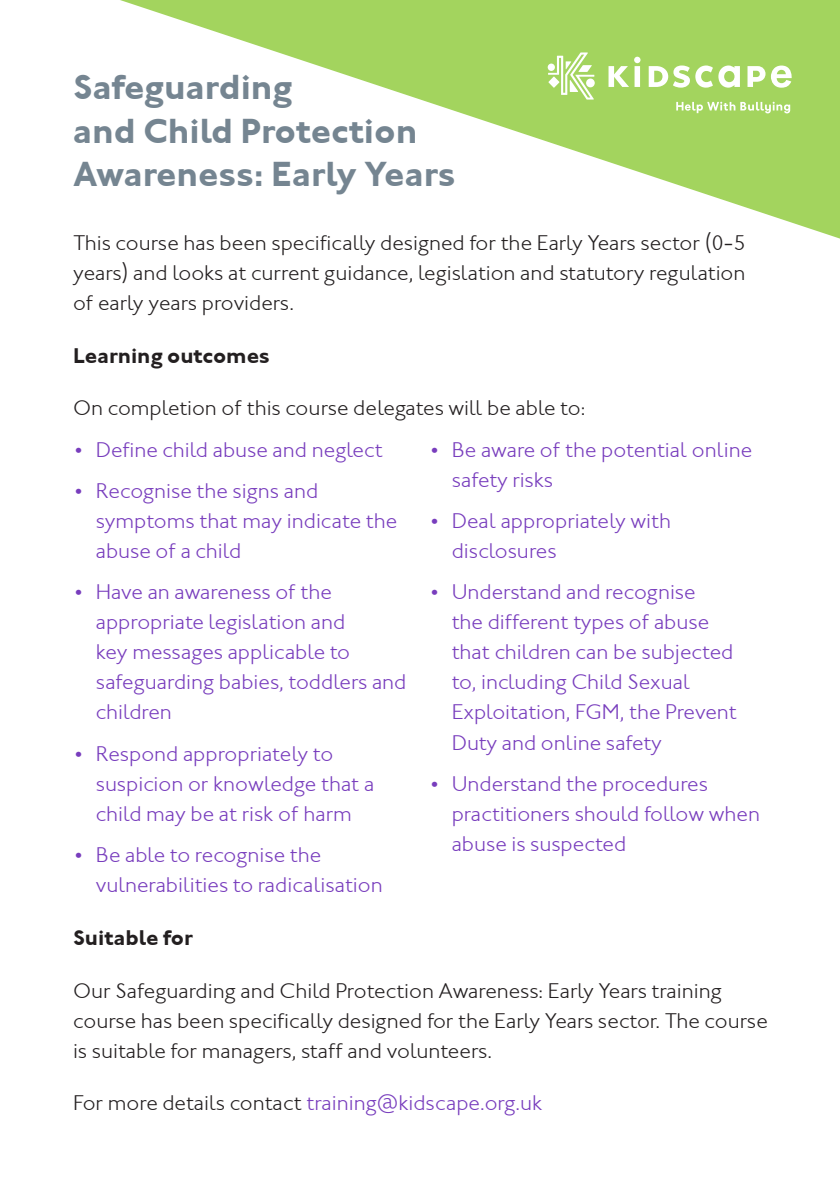
<style>
.page{position:relative;width:840px;height:1191px;background:#fff}
.page>*{position:absolute;margin:0;border:0;box-sizing:border-box;transform-origin:0 0}
.grey_head{font:36px/43.2px "Johnston ITCTT Bold";color:#758591}
.bullets_2col_split{font:22px/30px "Johnston ITCTT Light";color:#783dbd}
.body_text{font:22px/30px "Johnston ITCTT Light";color:#231f20;text-align:justify}
.body_text-2{font:22px "Johnston ITCTT Light";color:#783dbd}
.body_text-3{font:22px "Johnston ITCTT Bold";color:#231f20}
.s1{color:#231f20}
</style>
<div class="page">
<svg style="left:120px;top:0;width:719px;height:239px"></svg>
<svg style="left:676px;top:102px;width:113px;height:11px"></svg>
<svg style="left:608px;top:57px;width:32px;height:30px"></svg>
<svg style="left:648px;top:65px;width:41px;height:23px"></svg>
<svg style="left:695px;top:65px;width:17px;height:23px"></svg>
<svg style="left:718px;top:65px;width:21px;height:23px"></svg>
<svg style="left:747px;top:66px;width:44px;height:22px"></svg>
<svg style="left:547px;top:52px;width:47px;height:48px"></svg>
<p class="grey_head" style="left:73px;top:66px;width:384px">Safeguarding<br>and Child Protection<br>Awareness: Early Years</p>
<p class="body_text" style="left:73px;top:228px;width:674px">This course has been specifically designed for the Early Years sector (0-5 years) and looks at current guidance, legislation and statutory regulation of early years providers.</p>
<p class="body_text-3" style="left:73px;top:342px;width:198px">Learning outcomes</p>
<p class="body_text" style="left:73px;top:393px;width:513px">On completion of this course delegates will be able to:</p>
<p class="bullets_2col_split" style="left:73px;top:434px;width:311px">• Define child abuse and neglect</p>
<p class="bullets_2col_split" style="left:96px;top:476px;width:303px;text-indent:-23px">• Recognise the signs and symptoms that may indicate the abuse of a child</p>
<p class="bullets_2col_split" style="left:96px;top:577px;width:312px;text-indent:-23px">• Have an awareness of the appropriate legislation and<br>key messages applicable to safeguarding babies, toddlers and children</p>
<p class="bullets_2col_split" style="left:96px;top:738px;width:280px;text-indent:-23px">• Respond appropriately to suspicion or knowledge that a child may be at risk of harm</p>
<p class="bullets_2col_split" style="left:96px;top:840px;width:288px;text-indent:-23px">• Be able to recognise the vulnerabilities to radicalisation</p>
<p class="bullets_2col_split" style="left:451px;top:434px;width:302px;text-indent:-23px">• Be aware of the potential online safety risks</p>
<p class="bullets_2col_split" style="left:451px;top:506px;width:221px;text-indent:-23px">• Deal appropriately with disclosures</p>
<p class="bullets_2col_split" style="left:451px;top:577px;width:287px;text-indent:-23px">• Understand and recognise<br>the different types of abuse that children can be subjected to, including Child Sexual<br>Exploitation, FGM, the Prevent<br>Duty and online safety</p>
<p class="bullets_2col_split" style="left:451px;top:768px;width:309px;text-indent:-23px">• Understand the procedures practitioners should follow when abuse is suspected</p>
<p class="body_text-3" style="left:73px;top:924px;width:121px">Suitable for</p>
<p class="body_text" style="left:73px;top:975px;width:695px;text-align:left">Our Safeguarding and Child Protection Awareness: Early Years training course has been specifically designed for the Early Years sector. The course is suitable for managers, staff and volunteers.</p>
<p class="body_text-2" style="left:73px;top:1090px;width:470px"><span class="s1">For more details contact</span> training@kidscape.org.uk</p>
</div>
